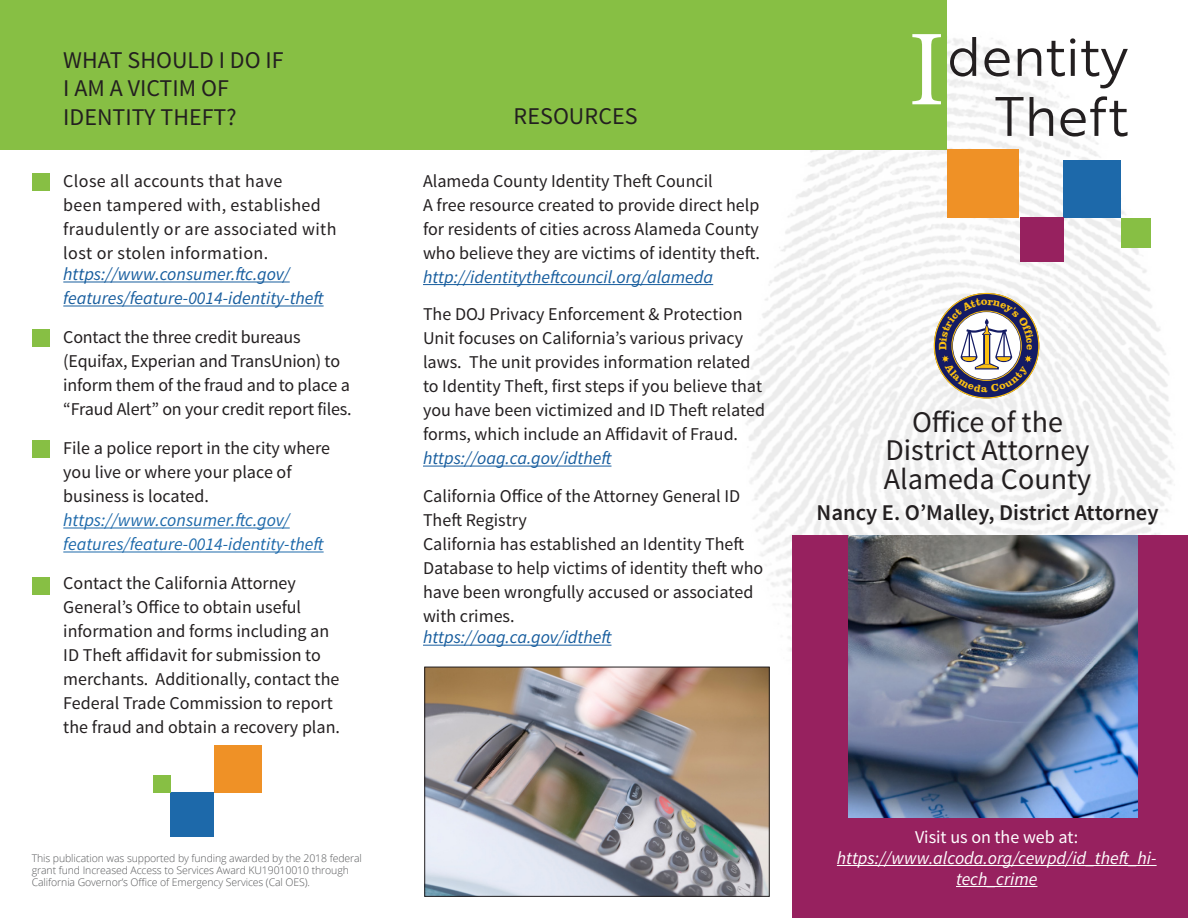
<style>
.page{position:relative;width:1188px;height:918px;background:#fff}
.page>*{position:absolute;margin:0;border:0;box-sizing:border-box;transform-origin:0 0}
.t1{font:108px "Minion Pro";color:#fff}
.t2{font:54px "Brother 1816 Book";color:#231f20}
.t3{font:30px "Source Sans Pro";color:#231f20}
.t4{font:24px/28.8px "Source Sans Pro";color:#231f20}
.t5{font:600 22.5px "Source Sans Pro";color:#231f20}
.t6{font:18px/24px "Source Sans Pro";color:#231f20}
.t7{font:italic 18px/24px "Source Sans Pro";color:#175d9e}
.t8{font:18px/24px "Source Sans Pro";letter-spacing:.02em;color:#231f20}
.t9{font:italic 18px/21px "Source Sans Pro";color:#fff;text-align:center}
.t10{font:18px "Source Sans Pro";color:#fff}
.t11{font:700 10.95px "Clarendon BT";color:#fcc011}
.t12{font:300 10.5px/12px "Open Sans";letter-spacing:-.01em;color:#57585a}
.s1{font-style:italic;color:#1d69aa}
.s2{font-style:italic;color:#175d9e}
</style>
<div class="page">
<img style="left:701px;top:38px;width:487px;height:629px">
<div style="left:792px;top:536px;width:396px;height:382px;background:#97215f"></div>
<div style="left:0;top:0;width:947px;height:149px;background:#87bf44"></div>
<img style="left:848px;top:536px;width:289px;height:281px">
<img style="left:426px;top:669px;width:342px;height:226px">
<div style="left:424px;top:667px;width:346px;height:230px;border:1px solid #231f20"></div>
<div style="left:1063px;top:160px;width:58px;height:58px;background:#1d69aa"></div>
<div style="left:1020px;top:218px;width:43px;height:44px;background:#97215f"></div>
<div style="left:947px;top:149px;width:72px;height:69px;background:#ef9126"></div>
<div style="left:1121px;top:218px;width:29px;height:30px;background:#87bf44"></div>
<div style="left:171px;top:792px;width:43px;height:45px;background:#1d69aa"></div>
<div style="left:214px;top:745px;width:48px;height:47px;background:#ef9126"></div>
<div style="left:153px;top:775px;width:18px;height:17px;background:#87bf44"></div>
<hr style="left:63px;top:282px;width:227px;height:1px;background:#175d9e">
<hr style="left:63px;top:306px;width:261px;height:1px;background:#175d9e">
<hr style="left:63px;top:528px;width:227px;height:1px;background:#1d69aa">
<hr style="left:63px;top:552px;width:261px;height:1px;background:#1d69aa">
<hr style="left:423px;top:284px;width:290px;height:1px;background:#175d9e">
<hr style="left:423px;top:466px;width:189px;height:1px;background:#175d9e">
<hr style="left:423px;top:645px;width:189px;height:1px;background:#175d9e">
<hr style="left:837px;top:865px;width:320px;height:1px;background:#fff">
<hr style="left:956px;top:886px;width:81px;height:1px;background:#fff">
<div style="left:32px;top:173px;width:17px;height:18px;background:#87bf44"></div>
<div style="left:32px;top:330px;width:17px;height:17px;background:#87bf44"></div>
<div style="left:32px;top:440px;width:17px;height:18px;background:#87bf44"></div>
<div style="left:32px;top:578px;width:17px;height:17px;background:#87bf44"></div>
<svg style="left:934px;top:293px;width:105px;height:105px"></svg>
<p class="t4" style="left:63px;top:46px;width:222px">WHAT SHOULD I DO IF<br>I AM A VICTIM OF<br>IDENTITY THEFT?</p>
<p class="t8" style="left:63px;top:169px;width:275px">Close all accounts that have<br>been tampered with, established fraudulently or are associated with lost or stolen information.</p>
<p class="t7" style="left:63px;top:262px;width:262px">https://www.consumer.ftc.gov/ features/feature-0014-identity-theft</p>
<p class="t6" style="left:63px;top:326px;width:290px">Contact the three credit bureaus (Equifax, Experian and TransUnion) to inform them of the fraud and to place a “Fraud Alert” on your credit report files.</p>
<p class="t6" style="left:63px;top:437px;width:268px">File a police report in the city where you live or where your place of business is located. <span class="s1">https://www.consumer.ftc.gov/ features/feature-0014-identity-theft</span></p>
<p class="t6" style="left:63px;top:572px;width:278px">Contact the California Attorney General’s Office to obtain useful information and forms including an ID Theft affidavit for submission to merchants. Additionally, contact the Federal Trade Commission to report the fraud and obtain a recovery plan.</p>
<p class="t12" style="left:32px;top:852px;width:332px">This publication was supported by funding awarded by the 2018 federal grant fund Increased Access to Services Award KU19010010 through<br>California Governor’s Office of Emergency Services (Cal OES).</p>
<p class="t4" style="left:514px;top:102px;width:125px">RESOURCES</p>
<p class="t6" style="left:423px;top:169px;width:291px">Alameda County Identity Theft Council</p>
<p class="t6" style="left:423px;top:193px;width:339px;text-align:justify">A free resource created to provide direct help for residents of cities across Alameda County who believe they are victims of identity theft.</p>
<p class="t7" style="left:423px;top:265px;width:292px">http://identitytheftcouncil.org/alameda</p>
<p class="t6" style="left:423px;top:303px;width:344px">The DOJ Privacy Enforcement &amp; Protection Unit focuses on California’s various privacy laws. The unit provides information related to Identity Theft, first steps if you believe that you have been victimized and ID Theft related forms, which include an Affidavit of Fraud. <span class="s2">https://oag.ca.gov/idtheft</span></p>
<p class="t6" style="left:423px;top:484px;width:319px">California Office of the Attorney General ID<br>Theft Registry</p>
<p class="t6" style="left:423px;top:532px;width:342px">California has established an Identity Theft Database to help victims of identity theft who have been wrongfully accused or associated with crimes.</p>
<p class="t7" style="left:423px;top:625px;width:190px">https://oag.ca.gov/idtheft</p>
<p class="t1" style="left:908px;top:-2px;width:38px">I</p>
<p class="t2" style="left:947px;top:17px;width:183px">dentity</p>
<p class="t2" style="left:995px;top:77px;width:135px">Theft</p>
<p class="t11" style="left:936px;top:350px;width:10px;rotate:-90deg">D</p>
<p class="t3" style="left:912px;top:403px;width:152px">Office of the</p>
<p class="t3" style="left:885px;top:432px;width:206px">District Attorney</p>
<p class="t3" style="left:884px;top:460px;width:209px">Alameda County</p>
<p class="t5" style="left:817px;top:498px;width:343px">Nancy E. O’Malley, District Attorney</p>
<p class="t10" style="left:915px;top:826px;width:165px">Visit us on the web at:</p>
<p class="t9" style="left:837px;top:847px;width:321px">https://www.alcoda.org/cewpd/id_theft_hi&shy;tech_crime</p>
</div>
